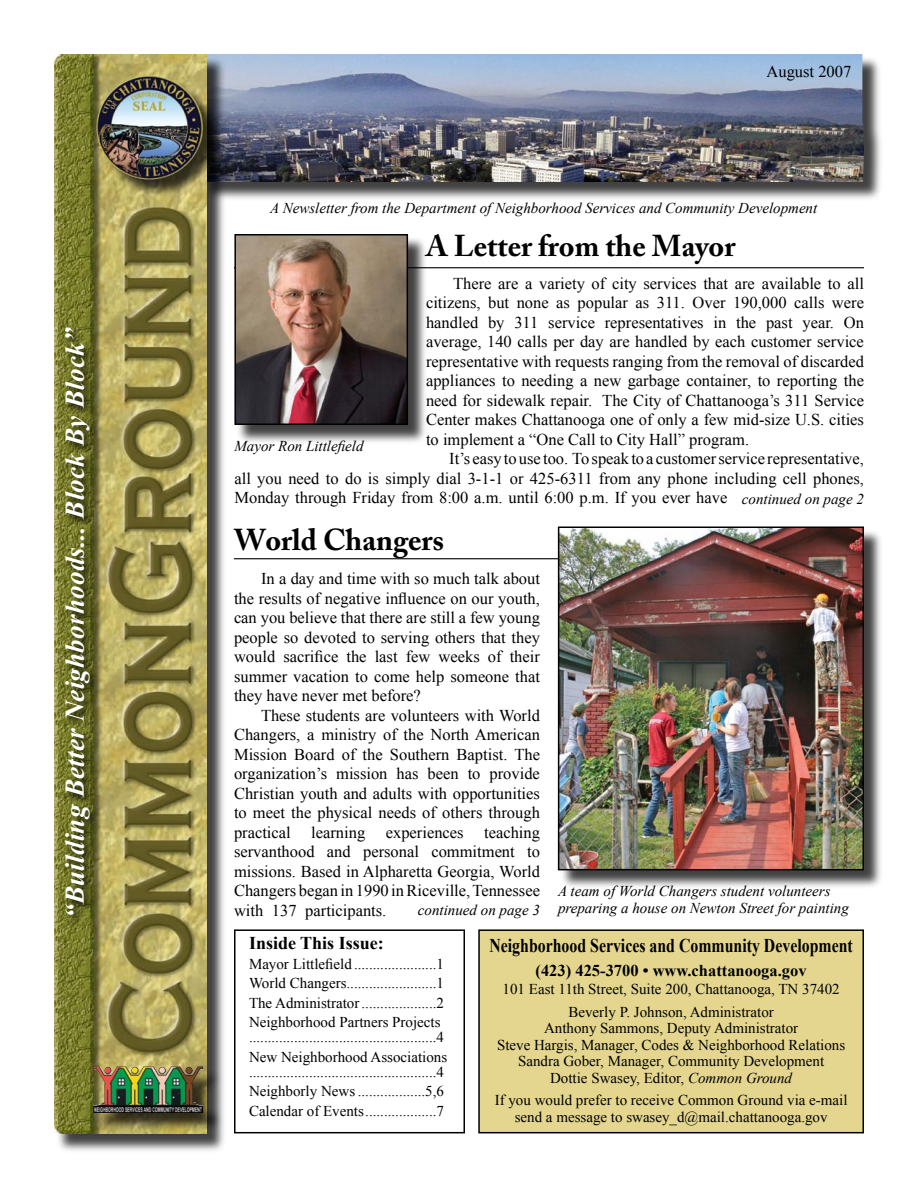
<style>
.page{position:relative;width:918px;height:1188px;background:#fff}
.page>*{position:absolute;margin:0;border:0;box-sizing:border-box;transform-origin:0 0}
.t1{font:700 30px "Adobe Caslon Pro";color:#000}
.t2{font:italic 700 27px "Times New Roman";letter-spacing:.01em;color:#fff}
.t3{font:700 19.5px "Times New Roman";color:#000;scale:.81 1}
.t4{font:700 18px "Times New Roman";color:#000}
.t5{font:16.5px/19.5px "Times New Roman";color:#000;text-align:justify}
.t6{font:700 16.5px "Times New Roman";color:#000}
.t7{font:15px/19.5px "Times New Roman";color:#000;text-align:center}
.t8{font:italic 15px/16.5px "Times New Roman";color:#000}
.s1{font-style:italic}
</style>
<div class="page">
<div style="left:201px;top:56px;width:682px;height:146px;background:#000;opacity:.75"></div>
<img style="left:207px;top:54px;width:658px;height:128px">
<div style="left:56px;top:56px;width:170px;height:1098px;background:#000;opacity:.75"></div>
<img style="left:54px;top:54px;width:153px;height:1080px">
<div style="left:97px;top:76px;width:127px;height:124px;background:#000;opacity:.75"></div>
<img style="left:113px;top:147px;width:86px;height:32px">
<svg style="left:63px;top:325px;width:38px;height:602px;background:#626327"></svg>
<div style="left:94px;top:1067px;width:129px;height:67px;background:#000;opacity:.75"></div>
<img style="left:93px;top:1066px;width:110px;height:47px">
<div style="left:479px;top:930px;width:384px;height:203px;background:#e4d68e"></div>
<div style="left:478px;top:929px;width:386px;height:204px;border:2px solid #000"></div>
<div style="left:234px;top:929px;width:231px;height:204px;border:2px solid #000"></div>
<hr style="left:234px;top:267px;width:630px;height:1px;background:#000">
<div style="left:236px;top:236px;width:192px;height:209px;background:#000;opacity:.75"></div>
<img style="left:237px;top:237px;width:168px;height:185px">
<div style="left:234px;top:234px;width:174px;height:191px;border:2px solid #000"></div>
<hr style="left:234px;top:558px;width:630px;height:1px;background:#000">
<div style="left:559px;top:528px;width:324px;height:363px;background:#000;opacity:.75"></div>
<img style="left:561px;top:529px;width:300px;height:338px">
<div style="left:558px;top:526px;width:306px;height:344px;border:2px solid #000"></div>
<h2 class="t2" style="left:56px;top:918px;width:592px;rotate:-90deg">“Building Better Neighborhoods... Block By Block”</h2>
<p class="t5" style="left:767px;top:62px;width:86px">August 2007</p>
<p class="t8" style="left:270px;top:199px;width:549px">A Newsletter from the Department of Neighborhood Services and Community Development</p>
<h1 class="t1" style="left:426px;top:228px;width:311px">A Letter from the Mayor</h1>
<p class="t5" style="left:426px;top:273px;width:439px;text-indent:27px">There are a variety of city services that are available to all citizens, but none as popular as 311. Over 190,000 calls were handled by 311 service representatives in the past year. On average, 140 calls per day are handled by each customer service representative with requests ranging from the removal of discarded appliances to needing a new garbage container, to reporting the need for sidewalk repair. The City of Chattanooga’s 311 Service Center makes Chattanooga one of only a few mid-size U.S. cities to implement a “One Call to City Hall” program.</p>
<p class="t5" style="left:234px;top:449px;width:631px;text-indent:215px">It’s easy to use too. To speak to a customer service representative, all you need to do is simply dial 3-1-1 or 425-6311 from any phone including cell phones, Monday through Friday from 8:00 a.m. until 6:00 p.m. If you ever have</p>
<p class="t8" style="left:234px;top:437px;width:131px">Mayor Ron Littlefield</p>
<p class="t8" style="left:742px;top:490px;width:124px">continued on page 2</p>
<h1 class="t1" style="left:234px;top:522px;width:212px">World Changers</h1>
<p class="t5" style="left:234px;top:569px;width:308px;text-indent:27px">In a day and time with so much talk about the results of negative influence on our youth, can you believe that there are still a few young people so devoted to serving others that they would sacrifice the last few weeks of their summer vacation to come help someone that they have never met before?</p>
<p class="t5" style="left:234px;top:705px;width:308px;text-indent:27px">These students are volunteers with World Changers, a ministry of the North American Mission Board of the Southern Baptist. The organization’s mission has been to provide Christian youth and adults with opportunities to meet the physical needs of others through practical learning experiences teaching servanthood and personal commitment to missions. Based in Alpharetta Georgia, World Changers began in 1990 in Riceville, Tennessee with 137 participants.</p>
<p class="t8" style="left:418px;top:901px;width:124px">continued on page 3</p>
<p class="t8" style="left:558px;top:883px;width:292px">A team of World Changers student volunteers preparing a house on Newton Street for painting</p>
<p class="t4" style="left:249px;top:931px;width:136px">Inside This Issue:</p>
<p class="t7" style="left:249px;top:954px;width:196px;text-align:justify">Mayor Littlefield ......................1<br>World Changers........................1<br>The Administrator....................2<br>Neighborhood Partners Projects</p>
<p class="t7" style="left:249px;top:1027px;width:200px;text-align:left">..................................................4<br>New Neighborhood Associations</p>
<p class="t7" style="left:249px;top:1062px;width:196px;text-align:justify">..................................................4<br>Neighborly News ..................5,6<br>Calendar of Events...................7</p>
<p class="t3" style="left:489px;top:932px;width:450px">Neighborhood Services and Community Development</p>
<p class="t6" style="left:536px;top:959px;width:273px">(423) 425-3700 • www.chattanooga.gov</p>
<p class="t7" style="left:503px;top:978px;width:339px;line-height:22.5px">101 East 11th Street, Suite 200, Chattanooga, TN 37402<br>Beverly P. Johnson, Administrator</p>
<p class="t7" style="left:497px;top:1020px;width:350px;line-height:16.5px">Anthony Sammons, Deputy Administrator<br>Steve Hargis, Manager, Codes &amp; Neighborhood Relations Sandra Gober, Manager, Community Development<br>Dottie Swasey, Editor, <span class="s1">Common Ground</span></p>
<p class="t7" style="left:495px;top:1092px;width:354px;line-height:16.5px">If you would prefer to receive Common Ground via e-mail send a message to swasey_d@mail.chattanooga.gov</p>
</div>
